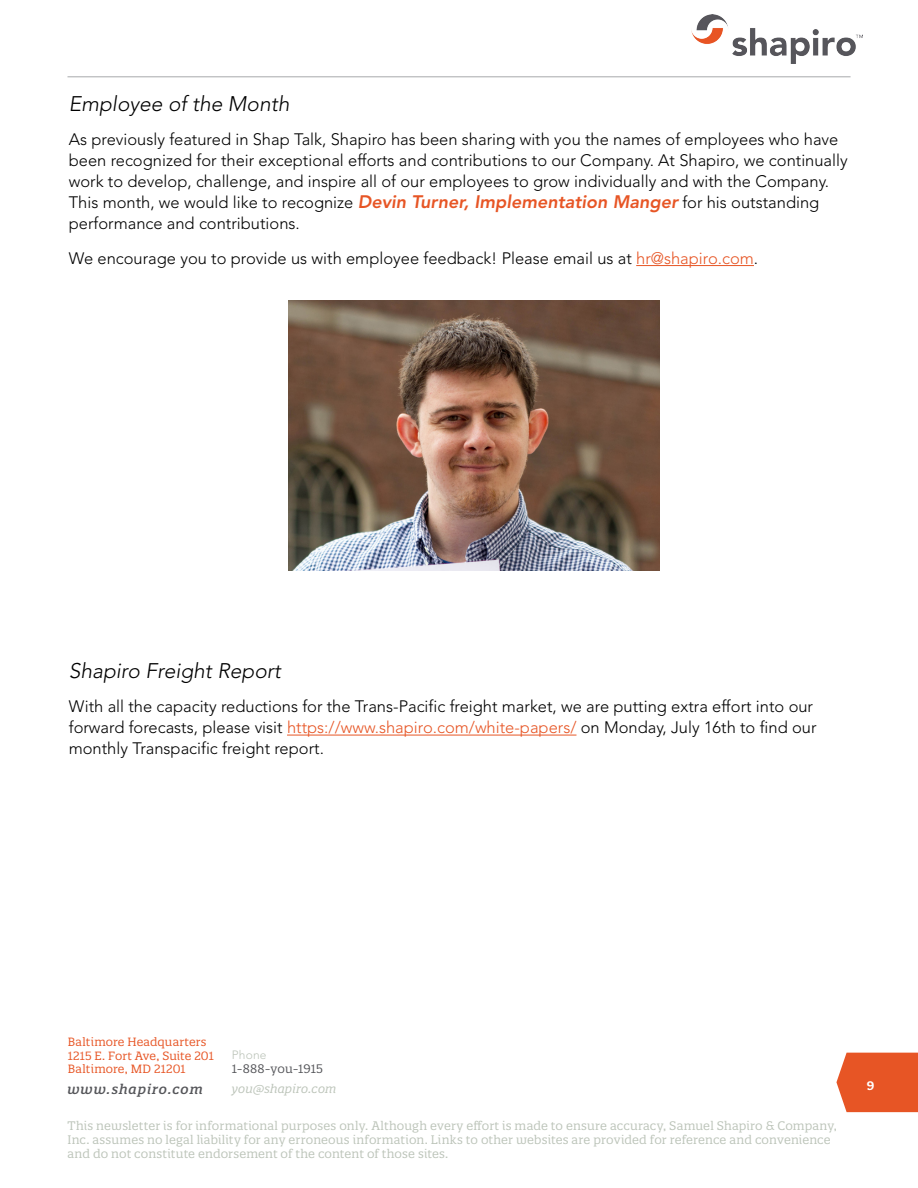
<style>
.page{position:relative;width:918px;height:1188px;background:#fff}
.page>*{position:absolute;margin:0;border:0;box-sizing:border-box;transform-origin:0 0}
.t1{font:italic 300 21px "Avenir";color:#000}
.t2{font:300 16.5px/21px "Avenir LT Std";color:#000}
.t3{font:300 16.5px/21px "Avenir";color:#000}
.t4{font:italic 500 13.5px "Quatro Slab";letter-spacing:.07em;color:#55565a}
.t5{font:12px/14.4px "Quatro Slab";letter-spacing:.015em;color:#bcc4b9}
.t6{font:italic 12px "Quatro Slab";letter-spacing:.01em;color:#bcc4b9}
.t7{font:12px "Quatro Slab";letter-spacing:.02em;color:#55565a}
.t8{font:300 12px "Avenir";letter-spacing:.015em;color:#bcc4b9}
.t9{font:600 12px "Quatro Slab";color:#fff}
.t10{font:11.7px/14px "Quatro Slab";letter-spacing:.015em;color:#e75525}
.s1{font-weight:800;font-style:italic;font-size:18px;color:#e75525}
.s2{color:#e75525}
</style>
<div class="page">
<svg style="left:836px;top:1053px;width:82px;height:59px;background:#e86033"></svg>
<hr style="left:68px;top:76px;width:783px;height:1px;background:#a7a9ac">
<img style="left:691px;top:15px;width:171px;height:49px">
<hr style="left:636px;top:265px;width:118px;height:1px;background:#e75525">
<hr style="left:287px;top:735px;width:289px;height:1px;background:#e75525">
<img style="left:288px;top:300px;width:371px;height:271px">
<p class="t1" style="left:69px;top:91px;width:222px">Employee of the Month</p>
<p class="t2" style="left:69px;top:129px;width:780px">As previously featured in Shap Talk, Shapiro has been sharing with you the names of employees who have been recognized for their exceptional efforts and contributions to our Company. At Shapiro, we continually work to develop, challenge, and inspire all of our employees to grow individually and with the Company.<br>This month, we would like to recognize <span class="s1">Devin Turner, Implementation Manger</span> for his outstanding performance and contributions.</p>
<p class="t2" style="left:69px;top:248px;width:691px">We encourage you to provide us with employee feedback! Please email us at <span class="s2">hr@shapiro.com</span>.</p>
<p class="t1" style="left:69px;top:658px;width:214px">Shapiro Freight Report</p>
<p class="t3" style="left:69px;top:696px;width:749px">With all the capacity reductions for the Trans-Pacific freight market, we are putting extra effort into our forward forecasts, please visit <span class="s2">https://www.shapiro.com/white-papers/</span> on Monday, July 16th to find our monthly Transpacific freight report.</p>
<p class="t10" style="left:68px;top:1034px;width:147px">Baltimore Headquarters<br>1215 E. Fort Ave, Suite 201<br>Baltimore, MD 21201</p>
<p class="t8" style="left:232px;top:1048px;width:36px">Phone</p>
<p class="t7" style="left:232px;top:1062px;width:92px">1-888-you-1915</p>
<p class="t4" style="left:68px;top:1080px;width:137px">www.shapiro.com</p>
<p class="t6" style="left:232px;top:1081px;width:106px">you@shapiro.com</p>
<p class="t5" style="left:68px;top:1118px;width:771px">This newsletter is for informational purposes only. Although every effort is made to ensure accuracy, Samuel Shapiro &amp; Company,<br>Inc. assumes no legal liability for any erroneous information. Links to other websites are provided for reference and convenience and do not constitute endorsement of the content of those sites.</p>
<p class="t9" style="left:867px;top:1078px;width:9px">9</p>
</div>
